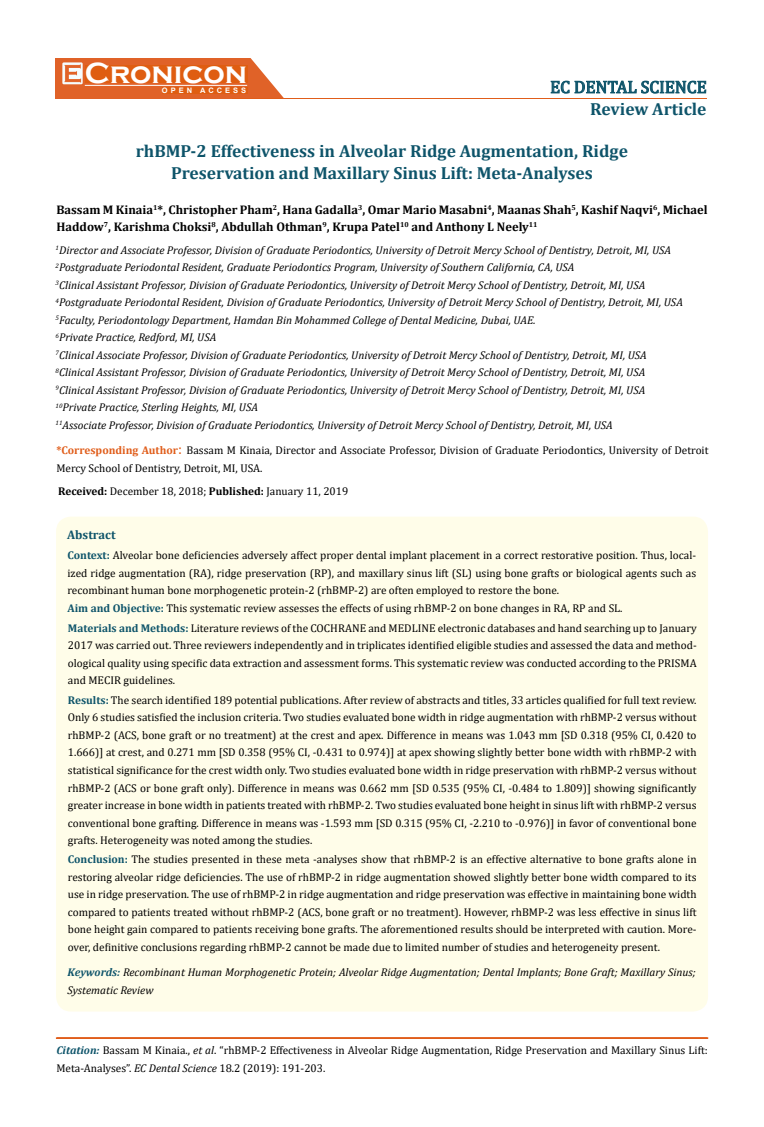
<style>
.page{position:relative;width:764px;height:1127px;background:#fff}
.page>*{position:absolute;margin:0;border:0;box-sizing:border-box;transform-origin:0 0}
.t1{font:700 30px "Copperplate Gothic";color:#fff}
.t2{font:700 17.5px/22.5px "Cambria";color:#0e546a;text-align:center}
.t3{font:17.5px "Cambria";color:#0e546a}
.t4{font:700 12.5px/17.5px "Cambria";color:#000}
.t5{font:700 12.5px "Cambria";color:#0e546a}
.t6{font:11.25px/17.5px "Cambria";color:#000}
.t7{font:italic 11.25px/17.5px "Cambria";color:#000}
.t8{font:700 7.5px "Arial";letter-spacing:.4em;color:#fff}
.s1{font-weight:700;color:#e05d1a}
.s2{font-size:15px;color:#e05d1a}
.s3{font-weight:700}
.s4{font-weight:700;color:#0e546a}
.s5{font-weight:700;font-style:italic;color:#0e546a}
.s6{font-style:italic}
</style>
<div class="page">
<div style="left:56px;top:58px;width:242px;height:41px;background:#e06228"></div>
<svg style="left:250px;top:58px;width:48px;height:40px"></svg>
<img style="left:62px;top:62px;width:21px;height:22px">
<div style="left:85px;top:66px;width:162px;height:17px;background:#df5d11"></div>
<div style="left:162px;top:87px;width:85px;height:6px;background:#df5d11"></div>
<svg style="left:550px;top:80px;width:156px;height:14px"></svg>
<hr style="left:85px;top:85px;width:162px;height:1px;background:#fff">
<hr style="left:232px;top:98px;width:475px;height:1px;background:#e05d1a">
<div style="left:56px;top:1037px;width:652px;height:1px;border:1px solid #e05d1a"></div>
<div style="left:56px;top:516px;width:652px;height:495px;background:#fffde9;border-radius:15px"></div>
<h1 class="t1" style="left:85px;top:56px;width:164px">Cronicon</h1>
<p class="t8" style="left:162px;top:85px;width:86px">OPEN ACCESS</p>
<h2 class="t3" style="left:550px;top:77px;width:158px">EC DENTAL SCIENCE</h2>
<h2 class="t2" style="left:590px;top:97px;width:118px">Review Article</h2>
<h2 class="t2" style="left:136px;top:139px;width:493px">rhBMP-2 Effectiveness in Alveolar Ridge Augmentation, Ridge<br>Preservation and Maxillary Sinus Lift: Meta-Analyses</h2>
<p class="t4" style="left:56px;top:200px;width:653px">Bassam M Kinaia<sup>1</sup>*, Christopher Pham<sup>2</sup>, Hana Gadalla<sup>3</sup>, Omar Mario Masabni<sup>4</sup>, Maanas Shah<sup>5</sup>, Kashif Naqvi<sup>6</sup>, Michael<br>Haddow<sup>7</sup>, Karishma Choksi<sup>8</sup>, Abdullah Othman<sup>9</sup>, Krupa Patel<sup>10</sup> and Anthony L Neely<sup>11</sup></p>
<p class="t7" style="left:56px;top:241px;width:629px"><sup>1</sup>Director and Associate Professor, Division of Graduate Periodontics, University of Detroit Mercy School of Dentistry, Detroit, MI, USA <sup>2</sup>Postgraduate Periodontal Resident, Graduate Periodontics Program, University of Southern California, CA, USA<br><sup>3</sup>Clinical Assistant Professor, Division of Graduate Periodontics, University of Detroit Mercy School of Dentistry, Detroit, MI, USA <sup>4</sup>Postgraduate Periodontal Resident, Division of Graduate Periodontics, University of Detroit Mercy School of Dentistry, Detroit, MI, USA <sup>5</sup>Faculty, Periodontology Department, Hamdan Bin Mohammed College of Dental Medicine, Dubai, UAE.<br><sup>6</sup>Private Practice, Redford, MI, USA<br><sup>7</sup>Clinical Associate Professor, Division of Graduate Periodontics, University of Detroit Mercy School of Dentistry, Detroit, MI, USA <sup>8</sup>Clinical Assistant Professor, Division of Graduate Periodontics, University of Detroit Mercy School of Dentistry, Detroit, MI, USA <sup>9</sup>Clinical Assistant Professor, Division of Graduate Periodontics, University of Detroit Mercy School of Dentistry, Detroit, MI, USA <sup>10</sup>Private Practice, Sterling Heights, MI, USA<br><sup>11</sup>Associate Professor, Division of Graduate Periodontics, University of Detroit Mercy School of Dentistry, Detroit, MI, USA</p>
<p class="t6" style="left:56px;top:442px;width:653px"><span class="s1">*Corresponding Author</span><span class="s2">:</span> Bassam M Kinaia, Director and Associate Professor, Division of Graduate Periodontics, University of Detroit<br>Mercy School of Dentistry, Detroit, MI, USA.</p>
<p class="t6" style="left:58px;top:482px;width:292px"><span class="s3">Received:</span> December 18, 2018; <span class="s3">Published:</span> January 11, 2019</p>
<p class="t5" style="left:67px;top:525px;width:50px">Abstract</p>
<p class="t6" style="left:67px;top:546px;width:630px"><span class="s4">Context:</span> Alveolar bone deficiencies adversely affect proper dental implant placement in a correct restorative position. Thus, local&shy;ized ridge augmentation (RA), ridge preservation (RP), and maxillary sinus lift (SL) using bone grafts or biological agents such as recombinant human bone morphogenetic protein-2 (rhBMP-2) are often employed to restore the bone.<br><span class="s4">Aim and Objective:</span> This systematic review assesses the effects of using rhBMP-2 on bone changes in RA, RP and SL.</p>
<p class="t6" style="left:68px;top:619px;width:630px;text-align:justify"><span class="s4">Materials and Methods:</span> Literature reviews of the COCHRANE and MEDLINE electronic databases and hand searching up to January 2017 was carried out. Three reviewers independently and in triplicates identified eligible studies and assessed the data and method&shy;ological quality using specific data extraction and assessment forms. This systematic review was conducted according to the PRISMA and MECIR guidelines.</p>
<p class="t6" style="left:68px;top:691px;width:630px;text-align:justify"><span class="s4">Results:</span> The search identified 189 potential publications. After review of abstracts and titles, 33 articles qualified for full text review.<br>Only 6 studies satisfied the inclusion criteria. Two studies evaluated bone width in ridge augmentation with rhBMP-2 versus without rhBMP-2 (ACS, bone graft or no treatment) at the crest and apex. Difference in means was 1.043 mm [SD 0.318 (95% CI, 0.420 to 1.666)] at crest, and 0.271 mm [SD 0.358 (95% CI, -0.431 to 0.974)] at apex showing slightly better bone width with rhBMP-2 with statistical significance for the crest width only. Two studies evaluated bone width in ridge preservation with rhBMP-2 versus without rhBMP-2 (ACS or bone graft only). Difference in means was 0.662 mm [SD 0.535 (95% CI, -0.484 to 1.809)] showing significantly greater increase in bone width in patients treated with rhBMP-2. Two studies evaluated bone height in sinus lift with rhBMP-2 versus conventional bone grafting. Difference in means was -1.593 mm [SD 0.315 (95% CI, -2.210 to -0.976)] in favor of conventional bone grafts. Heterogeneity was noted among the studies.</p>
<p class="t6" style="left:68px;top:850px;width:630px;text-align:justify"><span class="s4">Conclusion:</span> The studies presented in these meta -analyses show that rhBMP-2 is an effective alternative to bone grafts alone in restoring alveolar ridge deficiencies. The use of rhBMP-2 in ridge augmentation showed slightly better bone width compared to its use in ridge preservation. The use of rhBMP-2 in ridge augmentation and ridge preservation was effective in maintaining bone width compared to patients treated without rhBMP-2 (ACS, bone graft or no treatment). However, rhBMP-2 was less effective in sinus lift bone height gain compared to patients receiving bone grafts. The aforementioned results should be interpreted with caution. More&shy;over, definitive conclusions regarding rhBMP-2 cannot be made due to limited number of studies and heterogeneity present.</p>
<p class="t7" style="left:68px;top:962px;width:630px"><span class="s4">Keywords:</span> Recombinant Human Morphogenetic Protein; Alveolar Ridge Augmentation; Dental Implants; Bone Graft; Maxillary Sinus;<br>Systematic Review</p>
<p class="t6" style="left:56px;top:1041px;width:653px"><span class="s5">Citation:</span> Bassam M Kinaia., <span class="s6">et al</span>. “rhBMP-2 Effectiveness in Alveolar Ridge Augmentation, Ridge Preservation and Maxillary Sinus Lift:<br>Meta-Analyses”. <span class="s6">EC Dental Science</span> 18.2 (2019): 191-203.</p>
</div>
